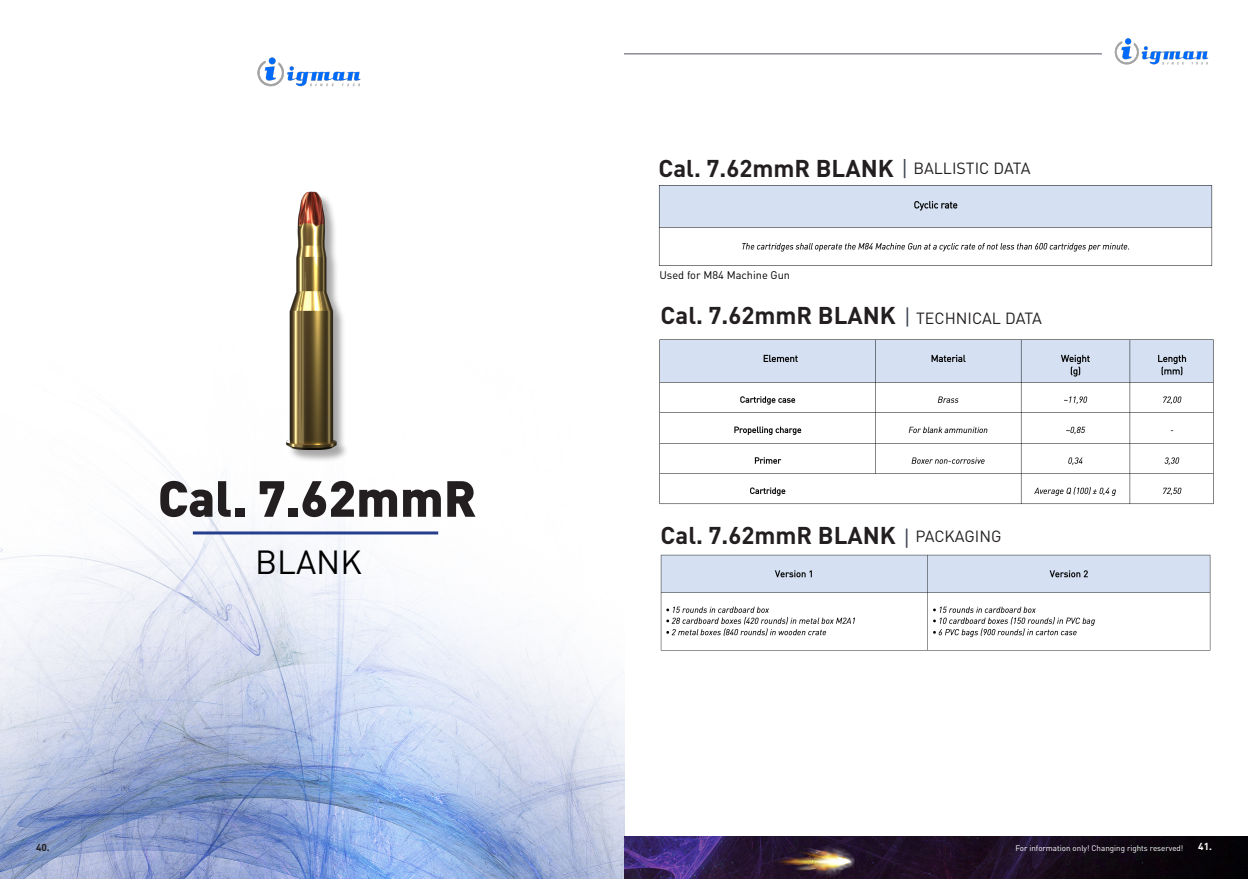
<style>
.page{position:relative;width:1248px;height:879px;background:#fff}
.page>*{position:absolute;margin:0;border:0;box-sizing:border-box;transform-origin:0 0}
.t1{font:900 50px "DIN Pro";color:#231f20}
.t2{font:33px "DIN Pro";color:#000001}
.t3{font:700 24px "DIN Pro";color:#231f20}
.t4{font:16px "DIN Pro";color:#231f20}
.t5{font:11px "DIN Pro";color:#000}
.t6{font:700 10px "DIN Pro";color:#231f20}
.t7{font:700 10px "DIN Pro";color:#fff}
.t8{font:8px "DIN Pro";color:#fff}
</style>
<div class="page">
<img style="left:0;top:428px;width:624px;height:451px">
<img style="left:624px;top:836px;width:623px;height:43px">
<img style="left:768px;top:845px;width:88px;height:33px">
<img style="left:257px;top:57px;width:104px;height:30px">
<img style="left:1114px;top:38px;width:95px;height:27px">
<img style="left:240px;top:191px;width:145px;height:282px">
<svg style="left:903px;top:159px;width:2px;height:19px"></svg>
<svg style="left:906px;top:307px;width:2px;height:19px"></svg>
<div style="left:905px;top:528px;width:2px;height:20px;border:1px solid #505463"></div>
<img style="left:659px;top:339px;width:555px;height:165px">
<img style="left:658px;top:185px;width:555px;height:81px">
<img style="left:660px;top:554px;width:551px;height:97px">
<hr style="left:624px;top:53px;width:477px;height:1px;background:#505463">
<hr style="left:193px;top:531px;width:245px;height:3px;background:#253f8e">
<p class="t1" style="left:158px;top:456px;width:320px">Cal. 7.62mmR</p>
<p class="t2" style="left:255px;top:536px;width:108px">BLANK</p>
<p class="t3" style="left:658px;top:149px;width:237px">Cal. 7.62mmR BLANK</p>
<p class="t4" style="left:913px;top:156px;width:119px">BALLISTIC DATA</p>
<p class="t5" style="left:659px;top:267px;width:132px">Used for M84 Machine Gun</p>
<p class="t3" style="left:660px;top:295px;width:237px">Cal. 7.62mmR BLANK</p>
<p class="t4" style="left:916px;top:305px;width:127px">TECHNICAL DATA</p>
<p class="t3" style="left:660px;top:516px;width:237px">Cal. 7.62mmR BLANK</p>
<p class="t4" style="left:915px;top:524px;width:88px">PACKAGING</p>
<p class="t6" style="left:36px;top:838px;width:15px">40.</p>
<p class="t8" style="left:1015px;top:842px;width:169px">For information only! Changing rights reserved!</p>
<p class="t7" style="left:1198px;top:838px;width:15px">41.</p>
</div>
